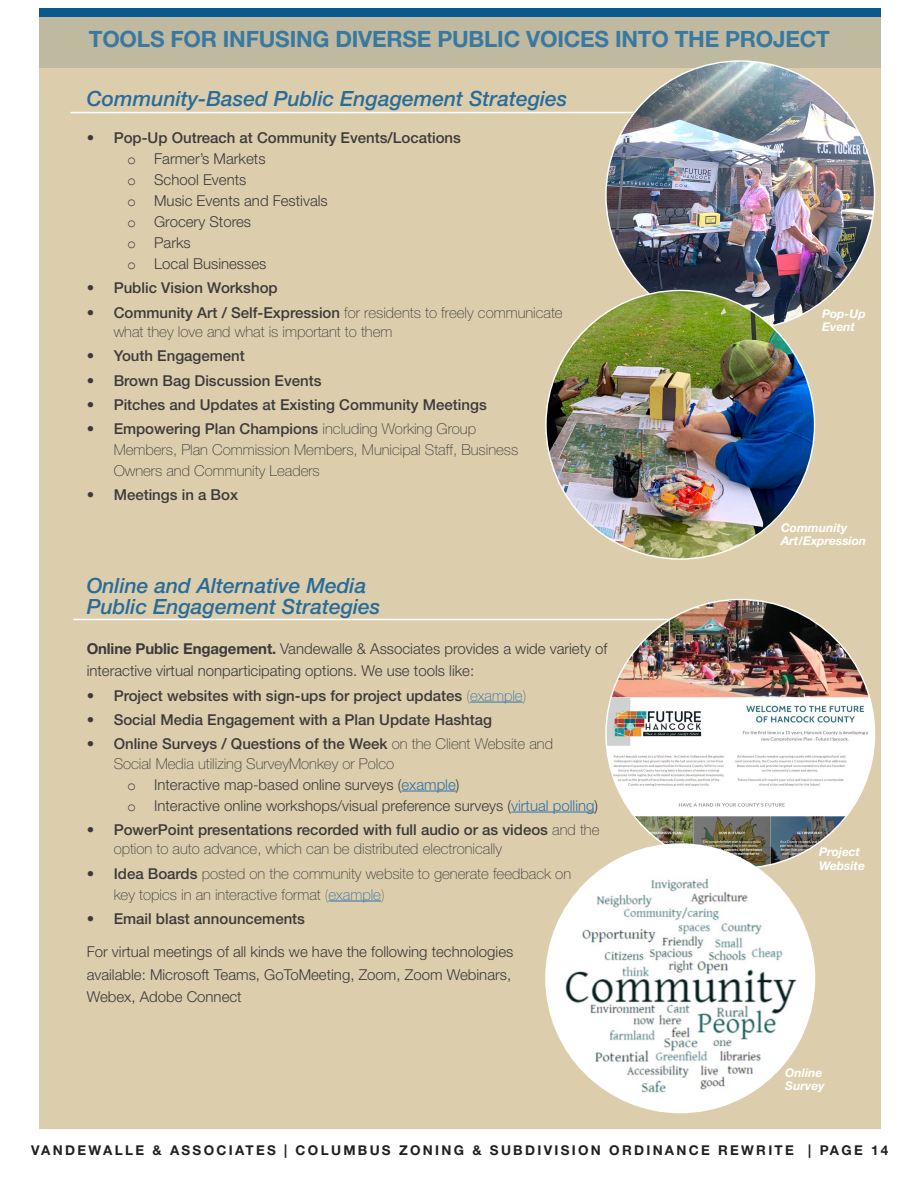
<style>
.page{position:relative;width:918px;height:1188px;background:#fff}
.page>*{position:absolute;margin:0;border:0;box-sizing:border-box;transform-origin:0 0}
.t1{font:700 22.5px "Helvetica Neue LT Std";letter-spacing:-.01em;color:#407da5}
.t2{font:italic 500 21px/21px "Helvetica Neue LT Std";color:#0c588c}
.t3{font:100 15px/19.5px "Helvetica Neue LT Std";color:#231f20}
.t4{font:300 15px/21px "Helvetica Neue LT Std";color:#231f20}
.t5{font:500 15px "Helvetica Neue LT Std";color:#231f20}
.t6{font:700 13.5px "Helvetica Neue LT Std";letter-spacing:.17em;color:#231f20}
.t7{font:italic 700 12px/13.5px "Helvetica Neue LT Std";color:#fff}
.s1{font-weight:500}
.s2{font-family:"Courier New";font-weight:400}
.s3{font-weight:700}
.s4{font-weight:100;color:#655b52}
.s5{font-weight:100;color:#175d9e}
.s6{color:#175d9e}
.s7{color:#655b52}
</style>
<div class="page">
<div style="left:39px;top:8px;width:842px;height:59px;background:#0c588c"></div>
<div style="left:39px;top:17px;width:842px;height:1112px;background:#dccead"></div>
<hr style="left:470px;top:702px;width:53px;height:1px;background:#175d9e">
<hr style="left:401px;top:791px;width:55px;height:1px;background:#175d9e">
<hr style="left:511px;top:812px;width:84px;height:1px;background:#175d9e">
<hr style="left:329px;top:901px;width:52px;height:1px;background:#175d9e">
<hr style="left:70px;top:112px;width:778px;height:1px;background:#fff">
<hr style="left:73px;top:619px;width:708px;height:1px;background:#fff">
<img style="left:606px;top:61px;width:269px;height:269px;border-radius:134px">
<img style="left:546px;top:290px;width:269px;height:269px;border-radius:134px">
<img style="left:606px;top:600px;width:269px;height:268px;border-radius:134px">
<img style="left:546px;top:844px;width:269px;height:269px;border-radius:134px">
<h1 class="t1" style="left:89px;top:25px;width:743px">TOOLS FOR INFUSING DIVERSE PUBLIC VOICES INTO THE PROJECT</h1>
<h2 class="t2" style="left:87px;top:88px;width:482px">Community-Based Public Engagement Strategies</h2>
<p class="t4" style="left:127px;top:127px;width:335px;text-indent:-40px"><span class="s1">• Pop-Up Outreach at Community Events/Locations </span><span class="s2">o</span> Farmer’s Markets<br><span class="s2">o</span> School Events<br><span class="s2">o</span> Music Events and Festivals<br><span class="s2">o</span> Grocery Stores<br><span class="s2">o</span> Parks<br><span class="s2">o</span> Local Businesses</p>
<p class="t5" style="left:87px;top:279px;width:193px">• Public Vision Workshop</p>
<p class="t3" style="left:114px;top:302px;width:451px;text-indent:-27px"><span class="s1">• Community Art / Self-Expression</span> for residents to freely communicate what they love and what is important to them</p>
<p class="t5" style="left:87px;top:347px;width:160px">• Youth Engagement</p>
<p class="t5" style="left:87px;top:371px;width:236px">• Brown Bag Discussion Events</p>
<p class="t5" style="left:87px;top:396px;width:402px">• Pitches and Updates at Existing Community Meetings</p>
<p class="t3" style="left:114px;top:418px;width:406px;line-height:21px;text-indent:-27px"><span class="s1">• Empowering Plan Champions</span> including Working Group<br>Members, Plan Commission Members, Municipal Staff, Business<br>Owners and Community Leaders</p>
<p class="t5" style="left:87px;top:486px;width:153px">• Meetings in a Box</p>
<h2 class="t2" style="left:87px;top:575px;width:295px">Online and Alternative Media<br>Public Engagement Strategies</h2>
<p class="t4" style="left:87px;top:637px;width:522px;line-height:22.5px"><span class="s3">Online Public Engagement.</span> Vandewalle &amp; Associates provides a wide variety of interactive virtual nonparticipating options. We use tools like:</p>
<p class="t5" style="left:87px;top:686px;width:441px">• Project websites with sign-ups for project updates <span class="s4">(</span><span class="s5">example</span><span class="s4">)</span></p>
<p class="t5" style="left:87px;top:711px;width:407px">• Social Media Engagement with a Plan Update Hashtag</p>
<p class="t3" style="left:114px;top:734px;width:441px;text-indent:-27px"><span class="s1">• Online Surveys / Questions of the Week</span> on the Client Website and<br>Social Media utilizing SurveyMonkey or Polco</p>
<p class="t4" style="left:127px;top:773px;width:472px"><span class="s2">o</span> Interactive map-based online surveys (<span class="s6">example</span>)<br><span class="s2">o</span> Interactive online workshops/visual preference surveys (<span class="s6">virtual polling</span>)</p>
<p class="t3" style="left:114px;top:820px;width:487px;text-indent:-27px"><span class="s1">• PowerPoint presentations recorded with full audio or as videos</span> and the option to auto advance, which can be distributed electronically</p>
<p class="t3" style="left:114px;top:863px;width:459px;line-height:21px;text-indent:-27px"><span class="s1">• Idea Boards</span> posted on the community website to generate feedback on key topics in an interactive format <span class="s7">(</span><span class="s6">example</span><span class="s7">)</span></p>
<p class="t5" style="left:87px;top:909px;width:220px">• Email blast announcements</p>
<p class="t4" style="left:87px;top:940px;width:428px;line-height:22.5px">For virtual meetings of all kinds we have the following technologies available: Microsoft Teams, GoToMeeting, Zoom, Zoom Webinars,<br>Webex, Adobe Connect</p>
<p class="t7" style="left:822px;top:307px;width:45px">Pop-Up<br>Event</p>
<p class="t7" style="left:781px;top:520px;width:87px">Community<br>Art/Expression</p>
<p class="t7" style="left:819px;top:845px;width:47px">Project<br>Website</p>
<p class="t7" style="left:785px;top:1065px;width:41px">Online<br>Survey</p>
<p class="t6" style="left:31px;top:1142px;width:859px">VANDEWALLE &amp; ASSOCIATES | COLUMBUS ZONING &amp; SUBDIVISION ORDINANCE REWRITE | PAGE 14</p>
</div>
